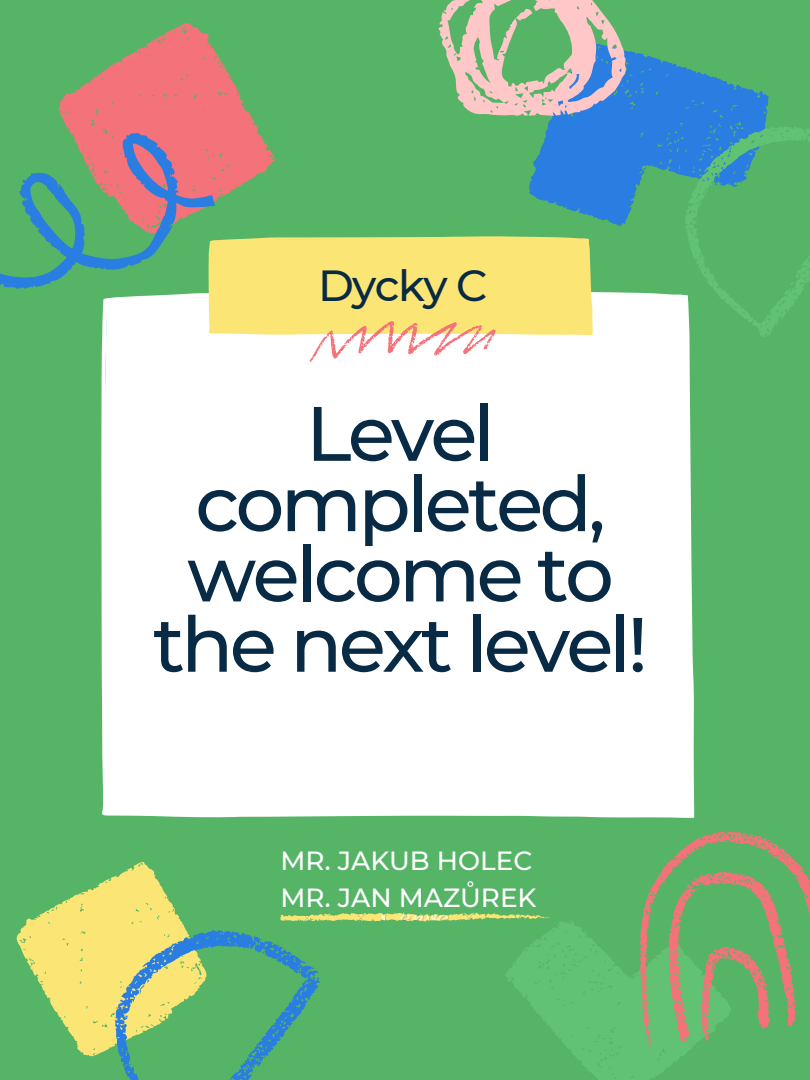
<style>
.page{position:relative;width:810px;height:1080px;background:#56b467}
.page>*{position:absolute;margin:0;border:0;box-sizing:border-box;transform-origin:0 0}
.t1{font:500 76.88px/70.3px "Montserrat";letter-spacing:-.05em;color:#082a44;text-align:center}
.t2{font:500 43.44px "Montserrat";letter-spacing:-.035em;color:#082a44}
.t3{font:500 26.25px "Montserrat";color:#fff}
</style>
<div class="page">
<div style="left:101px;top:292px;width:593px;height:526px;background:#fff"></div>
<svg style="left:16px;top:862px;width:144px;height:170px"></svg>
<svg style="left:69px;top:883px;width:251px;height:197px"></svg>
<svg style="left:59px;top:23px;width:216px;height:179px;fill:#f47279"></svg>
<svg style="left:0;top:133px;width:215px;height:156px"></svg>
<svg style="left:506px;top:917px;width:182px;height:163px;fill:#62c273"></svg>
<svg style="left:618px;top:831px;width:192px;height:219px"></svg>
<div style="left:208px;top:236px;width:385px;height:99px;background:#fbe675"></div>
<svg style="left:516px;top:56px;width:222px;height:218px"></svg>
<svg style="left:647px;top:85px;width:163px;height:258px"></svg>
<svg style="left:438px;top:0;width:207px;height:171px"></svg>
<svg style="left:309px;top:321px;width:187px;height:41px;background:#fbe0c4"></svg>
<img style="left:281px;top:912px;width:268px;height:10px">
<p class="t2" style="left:318px;top:259px;width:171px">Dycky C</p>
<p class="t1" style="left:153px;top:398px;width:497px">Level completed, welcome to the next level!</p>
<p class="t3" style="left:281px;top:845px;width:253px">MR. JAKUB HOLEC</p>
<p class="t3" style="left:281px;top:881px;width:257px">MR. JAN MAZŮREK</p>
</div>
